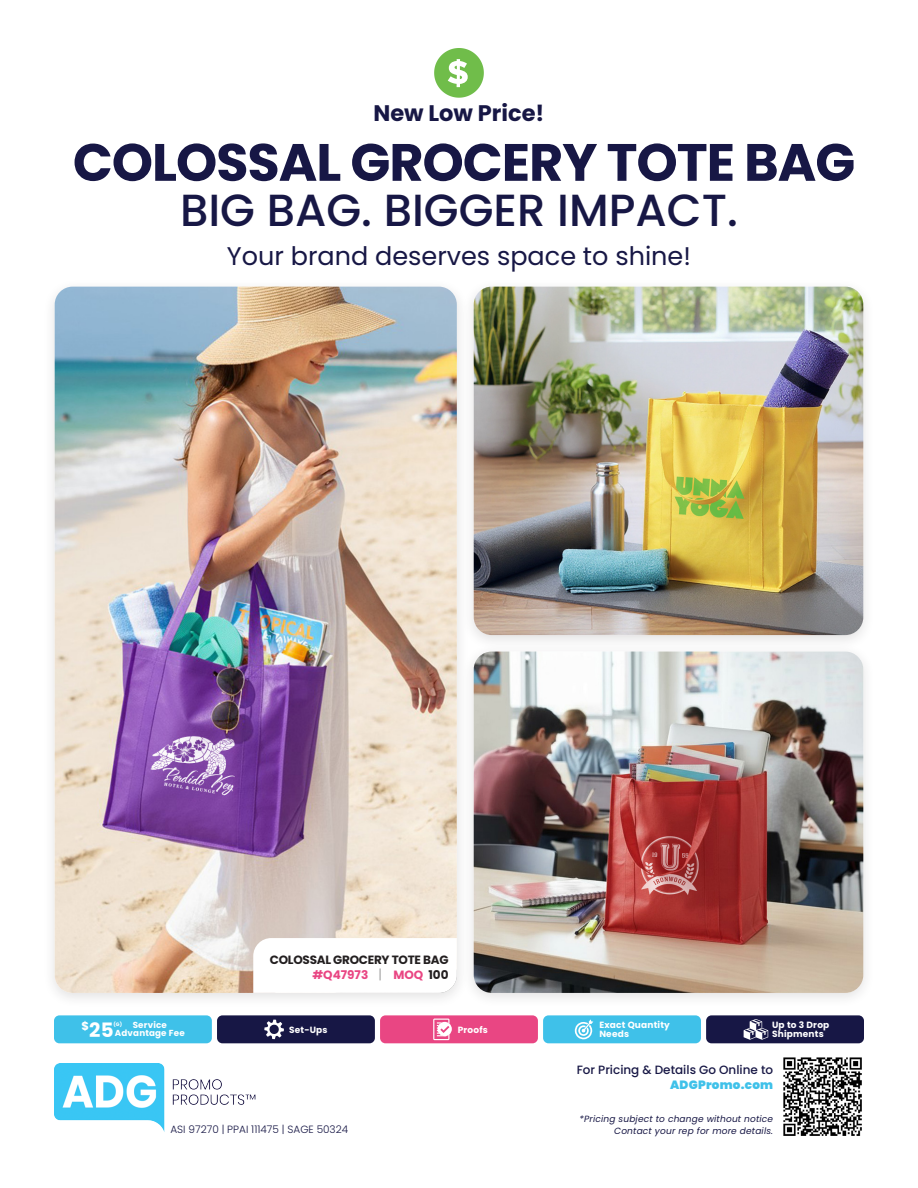
<style>
.page{position:relative;width:918px;height:1188px;background:#fff}
.page>*{position:absolute;margin:0;border:0;box-sizing:border-box;transform-origin:0 0}
.t1{font:700 52.5px "Poppins";letter-spacing:-.02em;color:#171745}
.t2{font:500 45px "Poppins";color:#171745}
.t3{font:25.5px "Poppins";color:#171745}
.t4{font:700 22.5px "Poppins";color:#171745}
.t5{font:700 19.8px "Poppins";color:#fff}
.t6{font:500 12px/15px "Poppins";color:#171745;text-align:right}
.t7{font:700 12px "Poppins";letter-spacing:-.02em;color:#231f20}
.t8{font:700 12px "Poppins";color:#e94683}
.t9{font:300 10.5px "Poppins";color:#171745}
.t10{font:italic 9px "Poppins";letter-spacing:.02em;color:#171745}
.t11{font:700 9px "Poppins";letter-spacing:.02em;color:#fff}
.t12{font:700 8.7px/8.4px "Poppins";letter-spacing:.02em;color:#fff;text-align:center}
.t13{font:700 4.95px "Poppins";color:#fff}
.s1{font-weight:400;font-size:13.2px;color:#a1a1a1}
.s2{color:#231f20}
.s3{font-weight:900;color:#3fc1e9}
</style>
<div class="page">
<div style="left:461px;top:278px;width:414px;height:373px;background:#231f20;opacity:.13"></div>
<img style="left:474px;top:287px;width:389px;height:348px">
<div style="left:42px;top:278px;width:427px;height:730px;background:#231f20;opacity:.13"></div>
<img style="left:55px;top:287px;width:402px;height:706px">
<div style="left:461px;top:643px;width:414px;height:366px;background:#231f20;opacity:.13"></div>
<img style="left:474px;top:652px;width:389px;height:341px">
<img style="left:55px;top:1064px;width:200px;height:68px">
<div style="left:54px;top:1015px;width:158px;height:28px;background:#3fc1e9;border-radius:5px"></div>
<div style="left:217px;top:1015px;width:158px;height:28px;background:#171745;border-radius:5px"></div>
<div style="left:380px;top:1015px;width:158px;height:28px;background:#e94683;border-radius:5px"></div>
<div style="left:543px;top:1015px;width:158px;height:28px;background:#3fc1e9;border-radius:5px"></div>
<div style="left:706px;top:1015px;width:158px;height:28px;background:#171745;border-radius:5px"></div>
<svg style="left:264px;top:1020px;width:20px;height:19px"></svg>
<svg style="left:433px;top:1019px;width:19px;height:21px"></svg>
<svg style="left:575px;top:1019px;width:18px;height:20px"></svg>
<svg style="left:744px;top:1019px;width:24px;height:21px"></svg>
<img style="left:783px;top:1057px;width:79px;height:79px">
<svg style="left:253px;top:938px;width:204px;height:55px"></svg>
<svg style="left:434px;top:48px;width:50px;height:50px"></svg>
<p class="t4" style="left:374px;top:100px;width:172px">New Low Price!</p>
<p class="t1" style="left:73px;top:132px;width:784px">COLOSSAL GROCERY TOTE BAG</p>
<p class="t2" style="left:180px;top:184px;width:560px">BIG BAG. BIGGER IMPACT.</p>
<p class="t3" style="left:227px;top:241px;width:466px">Your brand deserves space to shine!</p>
<p class="t12" style="left:115px;top:1021px;width:71px">Service<br>Advantage Fee</p>
<p class="t5" style="left:81px;top:1019px;width:34px"><sup>$</sup>25</p>
<p class="t13" style="left:113px;top:1021px;width:10px">(G)</p>
<p class="t7" style="left:270px;top:953px;width:180px">COLOSSAL GROCERY TOTE BAG</p>
<p class="t8" style="left:312px;top:968px;width:138px">#Q47973 <span class="s1">|</span> MOQ <span class="s2">100</span></p>
<p class="t11" style="left:289px;top:1024px;width:40px">Set-Ups</p>
<p class="t11" style="left:458px;top:1024px;width:32px">Proofs</p>
<p class="t11" style="left:599px;top:1020px;width:72px">Exact Quantity</p>
<p class="t11" style="left:599px;top:1029px;width:31px">Needs</p>
<p class="t11" style="left:772px;top:1020px;width:59px">Up to 3 Drop</p>
<p class="t11" style="left:772px;top:1029px;width:53px">Shipments</p>
<p class="t9" style="left:170px;top:1124px;width:179px">ASI 97270 | PPAI 111475 | SAGE 50324</p>
<p class="t6" style="left:577px;top:1062px;width:198px">For Pricing &amp; Details Go Online to<br><span class="s3">ADGPromo.com</span></p>
<p class="t10" style="left:580px;top:1114px;width:195px">*Pricing subject to change without notice</p>
<p class="t10" style="left:614px;top:1126px;width:160px">Contact your rep for more details.</p>
</div>
